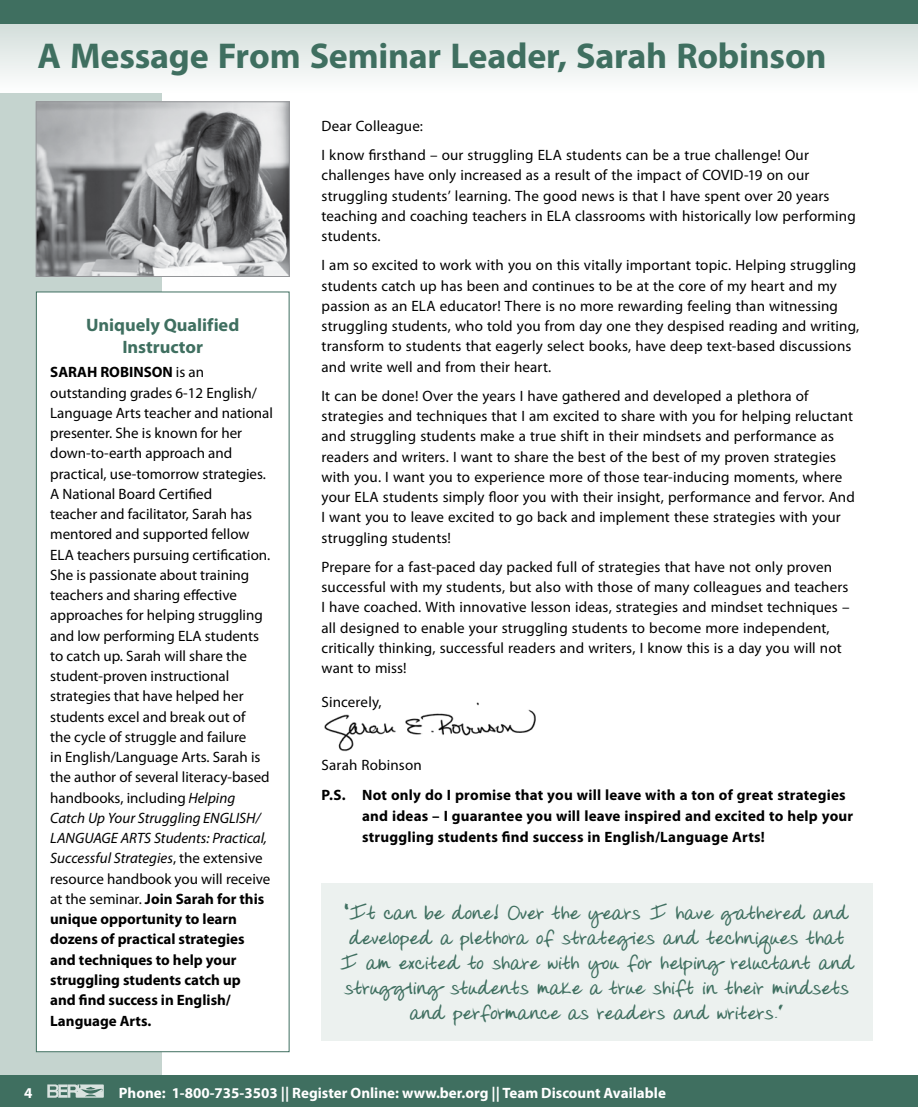
<style>
.page{position:relative;width:918px;height:1107px;background:#fff}
.page>*{position:absolute;margin:0;border:0;box-sizing:border-box;transform-origin:0 0}
.t1{font:700 36px "Myriad Pro";letter-spacing:-.005em;color:#3f6f60}
.t2{font:700 21px/25.2px "Donnys Hand";letter-spacing:.005em;color:#3f6f60;text-align:center}
.t3{font:700 18px/21.6px "Myriad Pro";letter-spacing:-.005em;color:#3f6f60;text-align:center}
.t4{font:15px/20.2px "Myriad Pro";letter-spacing:.01em;color:#000}
.t5{font:700 15px/21px "Myriad Pro";letter-spacing:.015em;color:#000}
.t6{font:700 15px "Myriad Pro";color:#fff}
.s1{font-weight:700}
.s2{font-style:italic}
</style>
<div class="page">
<div style="left:0;top:0;width:162px;height:1107px;background:#c5d4cf"></div>
<div style="left:0;top:1076px;width:918px;height:31px;background:#3f6f60"></div>
<svg style="left:47px;top:1084px;width:57px;height:14px"></svg>
<svg style="left:0;top:24px;width:918px;height:68px"></svg>
<div style="left:0;top:0;width:918px;height:24px;background:#3f6f60"></div>
<img style="left:324px;top:702px;width:212px;height:49px">
<div style="left:36px;top:292px;width:253px;height:760px;background:#fff"></div>
<div style="left:36px;top:292px;width:254px;height:760px;border:1px solid #3f6f60"></div>
<div style="left:322px;top:884px;width:551px;height:157px;background:#ecf1ef"></div>
<img style="left:38px;top:103px;width:250px;height:172px">
<div style="left:36px;top:101px;width:254px;height:176px;border:1px solid #939598"></div>
<h1 class="t1" style="left:38px;top:32px;width:791px">A Message From Seminar Leader, Sarah Robinson</h1>
<p class="t3" style="left:86px;top:314px;width:155px">Uniquely Qualified<br>Instructor</p>
<p class="t4" style="left:50px;top:362px;width:224px"><span class="s1">SARAH ROBINSON</span> is an outstanding grades 6-12 English/<br>Language Arts teacher and national presenter. She is known for her down-to-earth approach and practical, use-tomorrow strategies.<br>A National Board Certified<br>teacher and facilitator, Sarah has mentored and supported fellow<br>ELA teachers pursuing certification.<br>She is passionate about training teachers and sharing effective approaches for helping struggling and low performing ELA students to catch up. Sarah will share the student-proven instructional strategies that have helped her students excel and break out of<br>the cycle of struggle and failure<br>in English/Language Arts. Sarah is the author of several literacy-based handbooks, including <span class="s2">Helping<br>Catch Up Your Struggling ENGLISH/<br>LANGUAGE ARTS Students: Practical,<br>Successful Strategies</span>, the extensive resource handbook you will receive at the seminar. <span class="s1">Join Sarah for this unique opportunity to learn dozens of practical strategies and techniques to help your struggling students catch up<br>and find success in English/<br>Language Arts.</span></p>
<p class="t4" style="left:322px;top:111px;width:489px;line-height:29.2px">Dear Colleague:<br>I know firsthand – our struggling ELA students can be a true challenge! Our</p>
<p class="t4" style="left:322px;top:165px;width:536px">challenges have only increased as a result of the impact of COVID-19 on our struggling students’ learning. The good news is that I have spent over 20 years teaching and coaching teachers in ELA classrooms with historically low performing students.</p>
<p class="t4" style="left:322px;top:255px;width:539px">I am so excited to work with you on this vitally important topic. Helping struggling students catch up has been and continues to be at the core of my heart and my passion as an ELA educator! There is no more rewarding feeling than witnessing struggling students, who told you from day one they despised reading and writing, transform to students that eagerly select books, have deep text-based discussions and write well and from their heart.</p>
<p class="t4" style="left:322px;top:386px;width:535px">It can be done! Over the years I have gathered and developed a plethora of strategies and techniques that I am excited to share with you for helping reluctant and struggling students make a true shift in their mindsets and performance as readers and writers. I want to share the best of the best of my proven strategies with you. I want you to experience more of those tear-inducing moments, where your ELA students simply floor you with their insight, performance and fervor. And I want you to leave excited to go back and implement these strategies with your struggling students!</p>
<p class="t4" style="left:322px;top:557px;width:529px">Prepare for a fast-paced day packed full of strategies that have not only proven successful with my students, but also with those of many colleagues and teachers I have coached. With innovative lesson ideas, strategies and mindset techniques – all designed to enable your struggling students to become more independent, critically thinking, successful readers and writers, I know this is a day you will not want to miss!</p>
<p class="t4" style="left:322px;top:692px;width:62px">Sincerely,</p>
<p class="t4" style="left:322px;top:755px;width:102px">Sarah Robinson</p>
<p class="t5" style="left:362px;top:784px;width:493px;text-indent:-40px">P.S. Not only do I promise that you will leave with a ton of great strategies and ideas – I guarantee you will leave inspired and excited to help your struggling students find success in English/Language Arts!</p>
<p class="t2" style="left:339px;top:901px;width:516px">“It can be done! Over the years I have gathered and developed a plethora of strategies and techniques that I am excited to share with you for helping reluctant and struggling students make a true shift in their mindsets and performance as readers and writers.”</p>
<p class="t6" style="left:24px;top:1083px;width:10px">4</p>
<p class="t6" style="left:119px;top:1083px;width:549px">Phone: 1-800-735-3503 || Register Online: www.ber.org || Team Discount Available</p>
</div>
